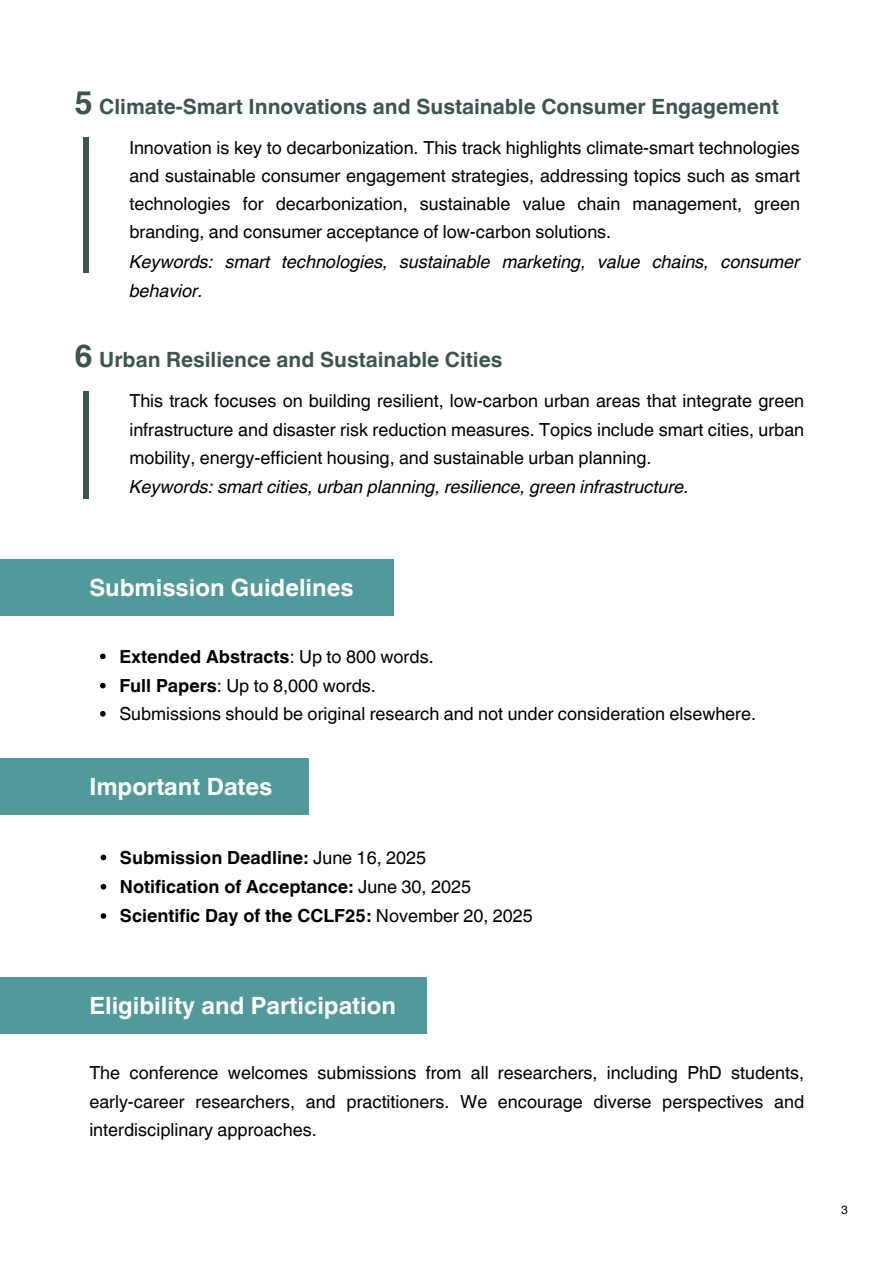
<style>
.page{position:relative;width:894px;height:1264px;background:#fff}
.page>*{position:absolute;margin:0;border:0;box-sizing:border-box;transform-origin:0 0}
.t1{font:700 31.95px "Helvetica World";color:#3d5551}
.t2{font:700 23.7px "Helvetica World";color:#fff}
.t3{font:700 21px "Helvetica World";color:#3d5551}
.t4{font:18px/28.2px "Helvetica World";color:#000;text-align:justify}
.t5{font:italic 18px/29.2px "Helvetica World";color:#000}
.t6{font:700 18px "Helvetica World";color:#000}
.t7{font:12px "Helvetica World";color:#000}
.s1{font-weight:400}
.s2{font-weight:700}
</style>
<div class="page">
<div style="left:83px;top:137px;width:6px;height:136px;background:#3d5551"></div>
<div style="left:83px;top:391px;width:6px;height:107px;background:#3d5551"></div>
<div style="left:0;top:559px;width:394px;height:56px;background:#519a9b"></div>
<svg style="left:100px;top:653px;width:6px;height:6px"></svg>
<svg style="left:100px;top:682px;width:6px;height:6px"></svg>
<svg style="left:100px;top:711px;width:6px;height:5px"></svg>
<div style="left:0;top:758px;width:309px;height:56px;background:#519a9b"></div>
<svg style="left:101px;top:854px;width:5px;height:6px"></svg>
<svg style="left:101px;top:883px;width:5px;height:6px"></svg>
<svg style="left:101px;top:913px;width:5px;height:5px"></svg>
<div style="left:0;top:977px;width:426px;height:56px;background:#519a9b"></div>
<p class="t1" style="left:75px;top:76px;width:20px">5</p>
<h2 class="t3" style="left:99px;top:89px;width:681px">Climate-Smart Innovations and Sustainable Consumer Engagement</h2>
<p class="t4" style="left:129px;top:134px;width:672px">Innovation is key to decarbonization. This track highlights climate-smart technologies and sustainable consumer engagement strategies, addressing topics such as smart technologies for decarbonization, sustainable value chain management, green branding, and consumer acceptance of low-carbon solutions.</p>
<p class="t5" style="left:129px;top:245px;width:671px">Keywords: smart technologies, sustainable marketing, value chains, consumer behavior.</p>
<h1 class="t1" style="left:75px;top:330px;width:20px">6</h1>
<h2 class="t3" style="left:99px;top:342px;width:404px">Urban Resilience and Sustainable Cities</h2>
<p class="t4" style="left:129px;top:387px;width:676px">This track focuses on building resilient, low-carbon urban areas that integrate green infrastructure and disaster risk reduction measures. Topics include smart cities, urban mobility, energy-efficient housing, and sustainable urban planning.</p>
<p class="t5" style="left:129px;top:470px;width:561px">Keywords: smart cities, urban planning, resilience, green infrastructure.</p>
<p class="t2" style="left:89px;top:568px;width:265px">Submission Guidelines</p>
<p class="t6" style="left:119px;top:641px;width:316px">Extended Abstracts<span class="s1">: Up to 800 words.</span></p>
<p class="t4" style="left:119px;top:671px;width:258px"><span class="s2">Full Papers</span>: Up to 8,000 words.</p>
<h1 class="t4" style="left:119px;top:699px;width:638px">Submissions should be original research and not under consideration elsewhere.</h1>
<p class="t2" style="left:89px;top:766px;width:184px">Important Dates</p>
<p class="t6" style="left:120px;top:842px;width:307px">Submission Deadline: <span class="s1">June 16, 2025</span></p>
<p class="t6" style="left:120px;top:871px;width:352px">Notification of Acceptance: <span class="s1">June 30, 2025</span></p>
<h1 class="t6" style="left:120px;top:901px;width:414px">Scientific Day of the CCLF25: <span class="s1">November 20, 2025</span></h1>
<p class="t2" style="left:89px;top:985px;width:308px">Eligibility and Participation</p>
<p class="t4" style="left:89px;top:1059px;width:716px">The conference welcomes submissions from all researchers, including PhD students, early-career researchers, and practitioners. We encourage diverse perspectives and interdisciplinary approaches.</p>
<p class="t7" style="left:840px;top:1202px;width:8px">3</p>
</div>
